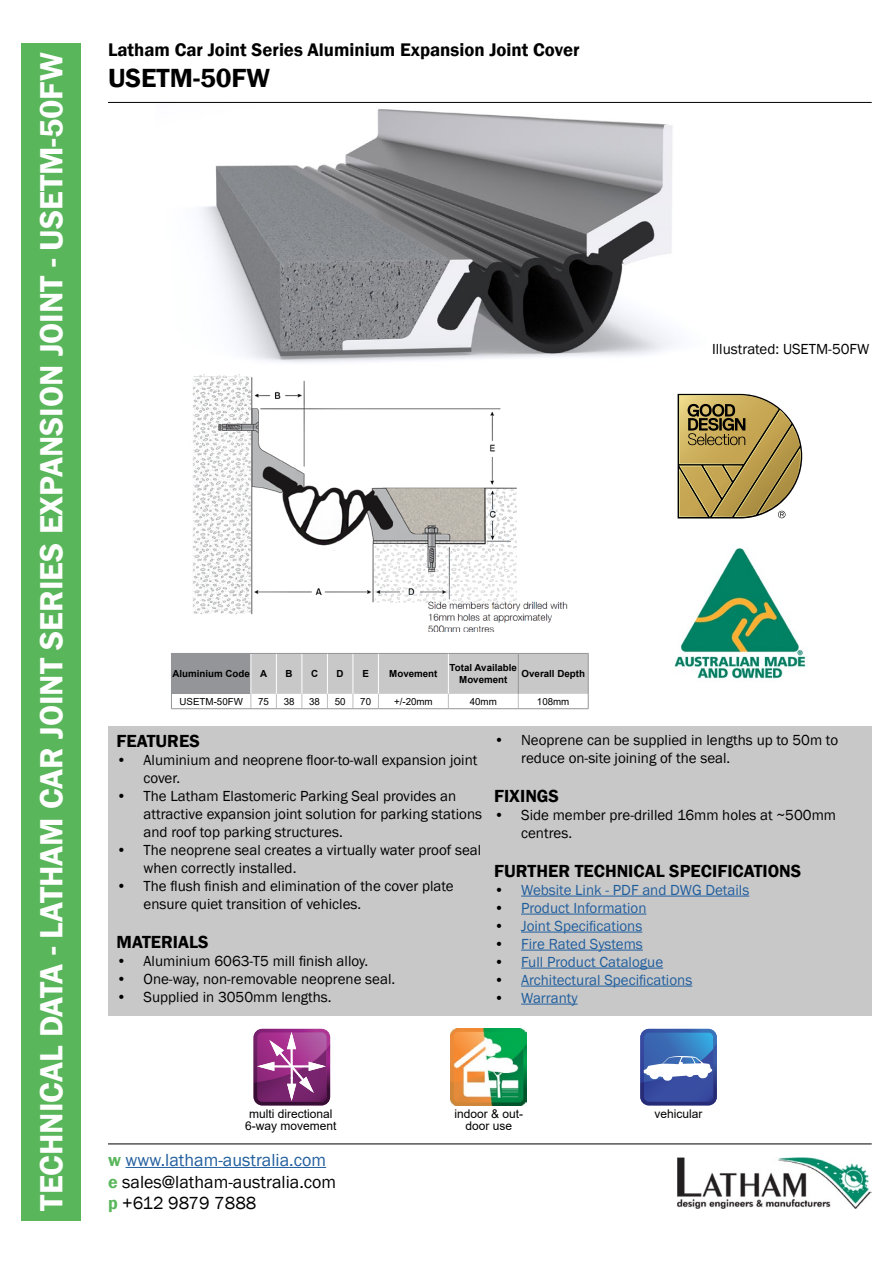
<style>
.page{position:relative;width:893px;height:1263px;background:#fff}
.page>*{position:absolute;margin:0;border:0;box-sizing:border-box;transform-origin:0 0}
.t1{font:600 33px "Franklin Gothic";color:#fff}
.Big_Heading{font:600 27px "Franklin Gothic";color:#000}
.Big_Heading-2{font:600 18.75px "Franklin Gothic";color:#000}
.t2{font:18px/21.6px "Franklin Gothic";color:#000}
.Gothic_Demi_12pt{font:600 18px "Franklin Gothic";color:#000}
.Normal_Para{font:15px/18px "Franklin Gothic";color:#000}
.t3{font:15px "Franklin Gothic";color:#215e9e}
.t4{font:12px/12px "Arial";color:#000;text-align:center}
.t5{font:700 9.75px/12px "Arial";color:#000;text-align:center}
.table_body{font:9.75px "Arial";color:#000}
.s1{color:#000}
.s2{font-weight:600;color:#59b65b}
.s3{color:#215e9e}
</style>
<div class="page">
<div style="left:21px;top:43px;width:60px;height:1177px;background:#59b65b"></div>
<img style="left:677px;top:1158px;width:195px;height:51px">
<hr style="left:108px;top:102px;width:764px;height:1px;background:#000">
<hr style="left:126px;top:1167px;width:200px;height:1px;background:#215e9e">
<hr style="left:108px;top:1143px;width:764px;height:1px;background:#000">
<div style="left:108px;top:726px;width:764px;height:289px;background:#c8c8c8"></div>
<hr style="left:521px;top:896px;width:228px;height:1px;background:#215e9e">
<hr style="left:521px;top:914px;width:125px;height:1px;background:#215e9e">
<hr style="left:521px;top:932px;width:121px;height:1px;background:#215e9e">
<hr style="left:521px;top:950px;width:122px;height:1px;background:#215e9e">
<hr style="left:521px;top:968px;width:142px;height:1px;background:#215e9e">
<hr style="left:521px;top:986px;width:171px;height:1px;background:#215e9e">
<hr style="left:521px;top:1004px;width:57px;height:1px;background:#215e9e">
<img style="left:200px;top:109px;width:474px;height:254px">
<img style="left:192px;top:375px;width:376px;height:256px">
<div style="left:171px;top:653px;width:80px;height:41px;background:#939598"></div>
<hr style="left:250px;top:654px;width:1px;height:40px;background:#fff">
<svg style="left:171px;top:694px;width:1px;height:14px"></svg>
<hr style="left:171px;top:708px;width:80px;height:1px;background:#939598">
<svg style="left:251px;top:653px;width:338px;height:56px"></svg>
<hr style="left:518px;top:654px;width:1px;height:40px;background:#939598">
<hr style="left:588px;top:654px;width:1px;height:40px;background:#939598">
<img style="left:674px;top:548px;width:132px;height:131px">
<svg style="left:678px;top:394px;width:124px;height:124px;background:#af995c"></svg>
<svg style="left:254px;top:1028px;width:76px;height:77px;background:#98498b"></svg>
<img style="left:450px;top:1029px;width:77px;height:76px">
<svg style="left:640px;top:1029px;width:77px;height:76px;background:#5777b7"></svg>
<p class="t1" style="left:31px;top:1210px;width:1159px;rotate:-90deg">TECHNICAL DATA - LATHAM CAR JOINT SERIES EXPANSION JOINT - USETM-50FW</p>
<p class="Big_Heading-2" style="left:108px;top:38px;width:473px">Latham Car Joint Series Aluminium Expansion Joint Cover</p>
<p class="Big_Heading" style="left:108px;top:61px;width:164px">USETM-50FW</p>
<p class="t5" style="left:172px;top:668px;width:79px">Aluminium Code</p>
<p class="t5" style="left:260px;top:668px;width:9px">A</p>
<p class="t5" style="left:286px;top:668px;width:9px">B</p>
<p class="t5" style="left:311px;top:668px;width:9px">C</p>
<p class="t5" style="left:337px;top:668px;width:9px">D</p>
<p class="t5" style="left:362px;top:668px;width:8px">E</p>
<p class="t5" style="left:389px;top:668px;width:50px">Movement</p>
<p class="t5" style="left:450px;top:662px;width:69px">Total Available<br>Movement</p>
<p class="t5" style="left:522px;top:668px;width:65px">Overall Depth</p>
<p class="table_body" style="left:180px;top:694px;width:65px">USETM-50FW</p>
<p class="table_body" style="left:258px;top:694px;width:12px">75</p>
<p class="table_body" style="left:284px;top:694px;width:12px">38</p>
<p class="table_body" style="left:309px;top:694px;width:12px">38</p>
<p class="table_body" style="left:335px;top:694px;width:12px">50</p>
<p class="table_body" style="left:360px;top:694px;width:12px">70</p>
<p class="table_body" style="left:394px;top:694px;width:40px">+/-20mm</p>
<p class="table_body" style="left:470px;top:694px;width:29px">40mm</p>
<p class="table_body" style="left:537px;top:694px;width:34px">108mm</p>
<p class="Normal_Para" style="left:712px;top:341px;width:159px">Illustrated: USETM-50FW</p>
<p class="Gothic_Demi_12pt" style="left:117px;top:730px;width:85px">FEATURES</p>
<p class="Normal_Para" style="left:144px;top:751px;width:335px;text-indent:-27px">• Aluminium and neoprene floor-to-wall expansion joint cover.</p>
<p class="Normal_Para" style="left:144px;top:787px;width:340px;text-indent:-27px">• The Latham Elastomeric Parking Seal provides an attractive expansion joint solution for parking stations and roof top parking structures.</p>
<p class="Normal_Para" style="left:144px;top:841px;width:339px;text-indent:-27px">• The neoprene seal creates a virtually water proof seal when correctly installed.</p>
<p class="Normal_Para" style="left:144px;top:877px;width:312px;text-indent:-27px">• The flush finish and elimination of the cover plate ensure quiet transition of vehicles.</p>
<p class="Gothic_Demi_12pt" style="left:117px;top:931px;width:94px">MATERIALS</p>
<p class="Normal_Para" style="left:117px;top:952px;width:253px">• Aluminium 6063-T5 mill finish alloy.</p>
<p class="Normal_Para" style="left:117px;top:970px;width:280px">• One-way, non-removable neoprene seal.</p>
<p class="Normal_Para" style="left:117px;top:988px;width:217px">• Supplied in 3050mm lengths.</p>
<p class="Normal_Para" style="left:521px;top:731px;width:319px;text-indent:-27px">• Neoprene can be supplied in lengths up to 50m to reduce on-site joining of the seal.</p>
<p class="Gothic_Demi_12pt" style="left:494px;top:785px;width:66px">FIXINGS</p>
<p class="Normal_Para" style="left:521px;top:806px;width:316px;text-indent:-27px">• Side member pre-drilled 16mm holes at ~500mm centres.</p>
<p class="Gothic_Demi_12pt" style="left:494px;top:860px;width:309px">FURTHER TECHNICAL SPECIFICATIONS</p>
<p class="t3" style="left:494px;top:881px;width:257px"><span class="s1">•</span> Website Link - PDF and DWG Details</p>
<p class="t3" style="left:494px;top:899px;width:154px"><span class="s1">•</span> Product Information</p>
<p class="t3" style="left:494px;top:917px;width:150px"><span class="s1">•</span> Joint Specifications</p>
<p class="t3" style="left:494px;top:935px;width:150px"><span class="s1">•</span> Fire Rated Systems</p>
<p class="t3" style="left:494px;top:953px;width:171px"><span class="s1">•</span> Full Product Catalogue</p>
<p class="t3" style="left:494px;top:971px;width:200px"><span class="s1">•</span> Architectural Specifications</p>
<p class="t3" style="left:494px;top:989px;width:85px"><span class="s1">•</span> Warranty</p>
<p class="t4" style="left:245px;top:1108px;width:93px">multi directional<br>6-way movement</p>
<p class="t4" style="left:454px;top:1108px;width:70px">indoor &amp; out&shy;door use</p>
<p class="t4" style="left:655px;top:1108px;width:50px">vehicular</p>
<p class="t2" style="left:108px;top:1150px;width:230px"><span class="s2">w</span> <span class="s3">www.latham-australia.com </span><span class="s2">e</span> sales@latham-australia.com</p>
<p class="t2" style="left:108px;top:1193px;width:150px"><span class="s2">p</span> +612 9879 7888</p>
</div>
